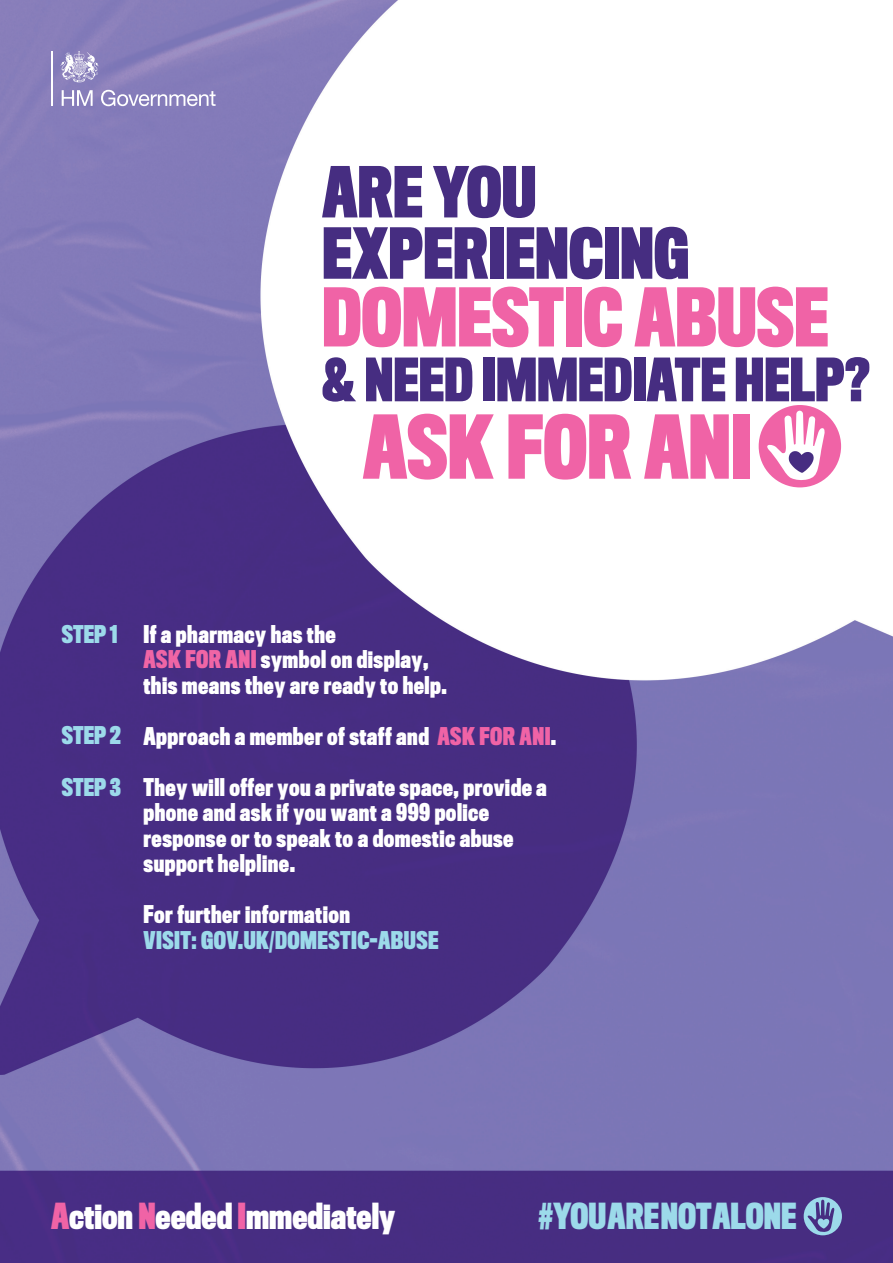
<style>
.page{position:relative;width:893px;height:1263px;background:#fff}
.page>*{position:absolute;margin:0;border:0;box-sizing:border-box;transform-origin:0 0}
.t1{font:700 80.7px "Titling Gothic FB Compressed";color:#f063a6}
.t2{font:700 74.25px "Titling Gothic FB Compressed";color:#f063a6}
.t3{font:700 64.5px/61.2px "Titling Gothic FB Compressed";color:#462d81}
.t4{font:700 54.75px "Titling Gothic FB Compressed";color:#462d81}
.t5{font:700 33px "Titling Gothic FB Compressed";color:#fff}
.t6{font:700 33px "Titling Gothic FB Compressed";color:#9cdaea}
.t7{font:700 22.5px/25.5px "Titling Gothic FB Compressed";letter-spacing:.02em;color:#fff}
.t8{font:700 22.5px "Titling Gothic FB Compressed";letter-spacing:.02em;color:#9cdaea}
.s1{color:#f065a5}
.s2{color:#f063a6}
</style>
<div class="page">
<img style="left:1px;top:1px;width:892px;height:1262px">
<hr style="left:51px;top:51px;width:2px;height:55px;background:#fff">
<svg style="left:62px;top:90px;width:31px;height:16px"></svg>
<svg style="left:101px;top:90px;width:115px;height:16px"></svg>
<svg style="left:60px;top:51px;width:39px;height:31px"></svg>
<svg style="left:759px;top:405px;width:82px;height:82px"></svg>
<svg style="left:804px;top:1197px;width:38px;height:38px"></svg>
<h3 class="t3" style="left:322px;top:161px;width:368px">ARE YOU<br>EXPERIENCING</h3>
<h2 class="t2" style="left:322px;top:272px;width:508px">DOMESTIC ABUSE</h2>
<h3 class="t4" style="left:322px;top:347px;width:549px">&amp; NEED IMMEDIATE HELP?</h3>
<h1 class="t1" style="left:363px;top:398px;width:390px">ASK FOR ANI</h1>
<p class="t8" style="left:62px;top:620px;width:57px">STEP 1</p>
<p class="t8" style="left:62px;top:722px;width:61px">STEP 2</p>
<p class="t8" style="left:62px;top:774px;width:60px">STEP 3</p>
<p class="t7" style="left:144px;top:621px;width:305px">If a pharmacy has the<br><span class="s1">ASK FOR ANI</span> symbol on display, this means they are ready to help.</p>
<p class="t7" style="left:144px;top:723px;width:414px">Approach a member of staff and <span class="s2">ASK FOR ANI</span>.</p>
<p class="t7" style="left:144px;top:774px;width:405px">They will offer you a private space, provide a phone and ask if you want a 999 police response or to speak to a domestic abuse support helpline.</p>
<p class="t7" style="left:144px;top:902px;width:208px">For further information</p>
<p class="t8" style="left:144px;top:926px;width:297px">VISIT: GOV.UK/DOMESTIC-ABUSE</p>
<h3 class="t5" style="left:51px;top:1196px;width:346px"><span class="s2">A</span>ction <span class="s2">N</span>eeded <span class="s2">I</span>mmediately</h3>
<h3 class="t6" style="left:538px;top:1196px;width:259px">#YOUARENOTALONE</h3>
</div>
